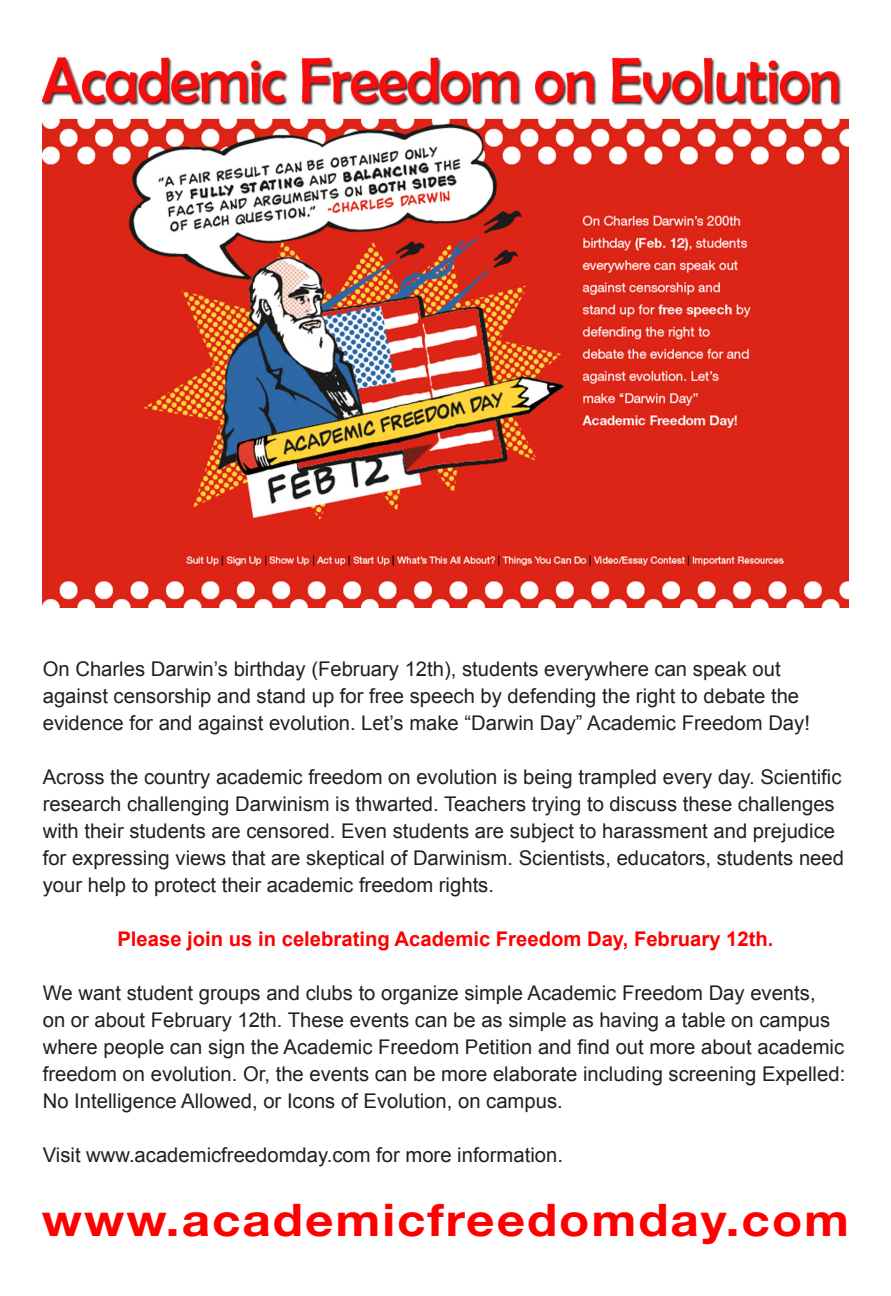
<style>
.page{position:relative;width:891px;height:1296px;background:#fff}
.page>*{position:absolute;margin:0;border:0;box-sizing:border-box;transform-origin:0 0}
.t1{font:700 45px "Helvetica Neue LT Std";letter-spacing:.04em;color:#f00;scale:1.1 1}
.t2{font:20.25px/27px "Arial";color:#231f20}
.t3{font:700 20.25px "Arial";color:#f00}
</style>
<div class="page">
<img style="left:43px;top:56px;width:805px;height:551px">
<p class="t2" style="left:43px;top:656px;width:769px">On Charles Darwin’s birthday (February 12th), students everywhere can speak out against censorship and stand up for free speech by defending the right to debate the evidence for and against evolution. Let’s make “Darwin Day” Academic Freedom Day!</p>
<p class="t2" style="left:43px;top:764px;width:803px">Across the country academic freedom on evolution is being trampled every day. Scientific research challenging Darwinism is thwarted. Teachers trying to discuss these challenges with their students are censored. Even students are subject to harassment and prejudice for expressing views that are skeptical of Darwinism. Scientists, educators, students need your help to protect their academic freedom rights.</p>
<p class="t3" style="left:117px;top:926px;width:658px">Please join us in celebrating Academic Freedom Day, February 12th.</p>
<p class="t2" style="left:43px;top:980px;width:804px">We want student groups and clubs to organize simple Academic Freedom Day events,<br>on or about February 12th. These events can be as simple as having a table on campus where people can sign the Academic Freedom Petition and find out more about academic freedom on evolution. Or, the events can be more elaborate including screening Expelled:<br>No Intelligence Allowed, or Icons of Evolution, on campus.</p>
<p class="t2" style="left:43px;top:1142px;width:522px">Visit www.academicfreedomday.com for more information.</p>
<p class="t1" style="left:42px;top:1192px;width:735px">www.academicfreedomday.com</p>
</div>
